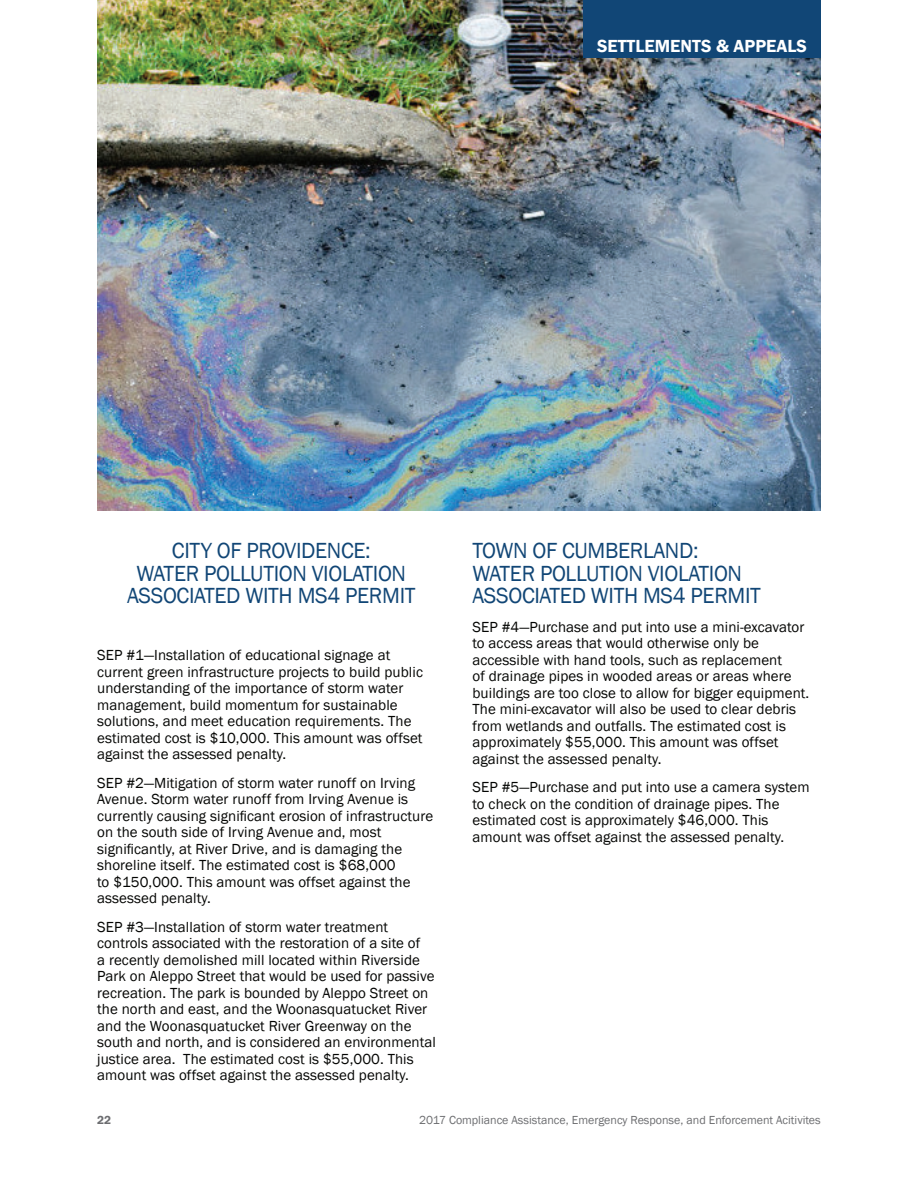
<style>
.page{position:relative;width:918px;height:1188px;background:#fff}
.page>*{position:absolute;margin:0;border:0;box-sizing:border-box;transform-origin:0 0}
.t1{font:22.5px/22.5px "Franklin Gothic";letter-spacing:-.015em;color:#114676;text-align:center}
.t2{font:600 18px "Franklin Gothic";color:#fff}
.t3{font:15px/16.5px "Franklin Gothic";letter-spacing:.005em;color:#040503}
.t4{font:12px "Franklin Gothic";color:#6c6d70}
.t5{font:600 12px "Franklin Gothic";color:#6c6d70}
</style>
<div class="page">
<img style="left:97px;top:0;width:724px;height:510px">
<div style="left:583px;top:0;width:238px;height:58px;background:#114676"></div>
<p class="t2" style="left:597px;top:34px;width:211px">SETTLEMENTS &amp; APPEALS</p>
<h1 class="t1" style="left:127px;top:540px;width:290px">CITY OF PROVIDENCE:<br>WATER POLLUTION VIOLATION<br>ASSOCIATED WITH MS4 PERMIT</h1>
<p class="t3" style="left:97px;top:648px;width:327px">SEP #1—Installation of educational signage at current green infrastructure projects to build public understanding of the importance of storm water management, build momentum for sustainable solutions, and meet education requirements. The estimated cost is $10,000. This amount was offset against the assessed penalty.</p>
<p class="t3" style="left:97px;top:775px;width:338px">SEP #2—Mitigation of storm water runoff on Irving Avenue. Storm water runoff from Irving Avenue is currently causing significant erosion of infrastructure on the south side of Irving Avenue and, most significantly, at River Drive, and is damaging the shoreline itself. The estimated cost is $68,000<br>to $150,000. This amount was offset against the assessed penalty.</p>
<p class="t3" style="left:97px;top:919px;width:340px">SEP #3—Installation of storm water treatment controls associated with the restoration of a site of<br>a recently demolished mill located within Riverside Park on Aleppo Street that would be used for passive recreation. The park is bounded by Aleppo Street on the north and east, and the Woonasquatucket River and the Woonasquatucket River Greenway on the south and north, and is considered an environmental justice area. The estimated cost is $55,000. This amount was offset against the assessed penalty.</p>
<h1 class="t1" style="left:472px;top:540px;width:290px;text-align:left">TOWN OF CUMBERLAND:<br>WATER POLLUTION VIOLATION<br>ASSOCIATED WITH MS4 PERMIT</h1>
<p class="t3" style="left:472px;top:619px;width:338px">SEP #4—Purchase and put into use a mini-excavator to access areas that would otherwise only be accessible with hand tools, such as replacement<br>of drainage pipes in wooded areas or areas where buildings are too close to allow for bigger equipment.<br>The mini-excavator will also be used to clear debris from wetlands and outfalls. The estimated cost is approximately $55,000. This amount was offset against the assessed penalty.</p>
<p class="t3" style="left:472px;top:780px;width:339px">SEP #5—Purchase and put into use a camera system to check on the condition of drainage pipes. The estimated cost is approximately $46,000. This amount was offset against the assessed penalty.</p>
<p class="t5" style="left:97px;top:1113px;width:16px">22</p>
<p class="t4" style="left:419px;top:1112px;width:403px">2017 Compliance Assistance, Emergency Response, and Enforcement Acitivites</p>
</div>
